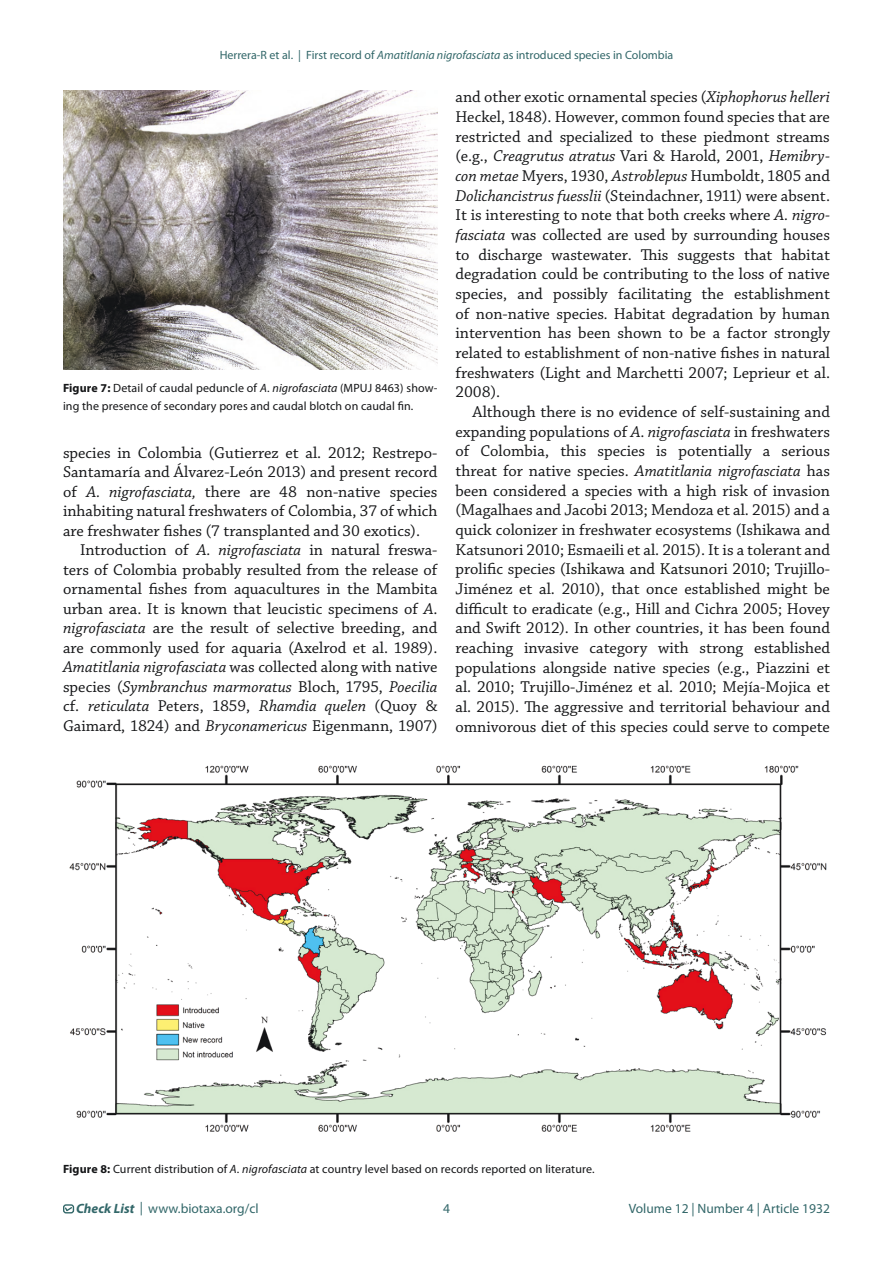
<style>
.page{position:relative;width:893px;height:1263px;background:#fff}
.page>*{position:absolute;margin:0;border:0;box-sizing:border-box;transform-origin:0 0}
.t1{font:16.5px/19.6px "Chaparral Pro";color:#141517;text-align:justify}
.t2{font:13.5px "Myriad Pro";color:#326769}
.t3{font:12px/18px "Myriad Pro";letter-spacing:.01em;color:#141517}
.t4{font:12px "Myriad Pro";color:#326769}
.s1{font-style:italic}
.s2{font-weight:700}
.s3{color:#101210}
.s4{font-weight:700;font-style:italic}
</style>
<div class="page">
<div style="left:63px;top:1204px;width:11px;height:9px;border:1px solid #326768;border-radius:2px"></div>
<svg style="left:64px;top:1206px;width:9px;height:6px"></svg>
<img style="left:63px;top:90px;width:374px;height:280px">
<img style="left:69px;top:765px;width:758px;height:367px">
<p class="t4" style="left:220px;top:50px;width:455px">Herrera-R et al. | First record of <span class="s1">Amatitlania nigrofasciata</span> as introduced species in Colombia</p>
<p class="t3" style="left:63px;top:379px;width:376px"><span class="s2">Figure 7:</span> Detail of caudal peduncle of <span class="s1">A</span>. <span class="s1">nigrofasciata</span> (MPUJ 8463) show&shy;ing the presence of secondary pores and caudal blotch on caudal fin.</p>
<p class="t1" style="left:63px;top:444px;width:376px">species in Colombia (Gutierrez et al. 2012; Restrepo-Santamaría and Álvarez-León 2013) and present record of <span class="s1">A. nigrofasciata,</span> there are 48 non-native species inhabiting natural freshwaters of Colombia, 37 of which are freshwater fishes (7 trans planted and 30 exotics).</p>
<p class="t1" style="left:63px;top:542px;width:376px;text-indent:17px">Introduction of <span class="s1">A. nigrofasciata</span> in natural freswa&shy;ters of Colombia probably resulted from the release of ornamental fishes from aquacultures in the Mambita urban area. It is known that leucistic specimens of <span class="s1">A</span>. <span class="s1">nigrofasciata</span> are the result of selective breeding, and are commonly used for aquaria (Axelrod et al. 1989).<br><span class="s1">Amatitlania nigrofasciata</span> was collected along with native species (<span class="s1">Symbranchus marmoratus</span> Bloch, 1795, <span class="s1">Poecilia </span>cf. <span class="s1">reticulata</span> Peters, 1859, <span class="s1">Rhamdia quelen</span> (Quoy &amp; Gaimard, 1824) and <span class="s1">Bryconamericus</span> Eigenmann, 1907)</p>
<p class="t1" style="left:455px;top:89px;width:376px">and other exotic ornamental species (<span class="s1">Xiphophorus helleri </span>Heckel, 1848). However, common found species that are restricted and specialized to these piedmont streams (e.g., <span class="s1">Creagrutus atratus</span> Vari &amp; Harold, 2001, <span class="s1">Hemibry&shy;con metae</span> Myers, 1930, <span class="s1">Astroblepus</span> Humboldt, 1805 and <span class="s1">Dolichancistrus fuesslii</span> (Steindachner, 1911) were absent.<br>It is interesting to note that both creeks where <span class="s1">A. nigro&shy;fasciata</span> was collected are used by surrounding houses to discharge wastewater. This suggests that habitat degradation could be contributing to the loss of native species, and possibly facilitating the establishment of non-native species<span class="s1">.</span> Habitat degradation by human intervention has been shown to be a factor strongly related to establishment of non-native fishes in natural freshwaters (Light and Marchetti 2007; Leprieur et al.<br>2008).</p>
<p class="t1" style="left:455px;top:403px;width:376px;text-indent:17px">Although there is no evidence of self-sustaining and expanding populations of <span class="s1">A</span>. <span class="s1">nigrofasciata</span> in freshwaters of Colombia, this species is potentially a serious threat for native species. <span class="s1">Amatitlania nigrofasciata</span> has been considered a species with a high risk of invasion (Magalhaes and Jacobi 2013; Mendoza et al. 2015) and a quick colonizer in freshwater ecosystems (Ishikawa and Katsunori 2010; Esmaeili et al. 2015). It is a tolerant and prolific species (<span class="s3">Ishikawa and Katsunori 2010;</span> Trujillo-Jiménez et al. 2010), that once established might be difficult to eradicate (e.g., Hill and Cichra 2005; Hovey and Swift 2012). In other countries, it has been found reaching invasive category with strong established populations alongside native species (e.g., Piazzini et al. 2010; Trujillo-Jiménez et al. 2010; Mejía-Mojica et al. 2015). The aggressive and territorial behaviour and omnivorous diet of this species could serve to compete</p>
<p class="t3" style="left:63px;top:1161px;width:533px"><span class="s2">Figure 8:</span> Current distribution of <span class="s1">A</span>. <span class="s1">nigrofasciata</span> at country level based on records reported on literature.</p>
<p class="t2" style="left:76px;top:1204px;width:184px"><span class="s4">Check List</span> | www.biotaxa.org/cl</p>
<p class="t2" style="left:629px;top:1204px;width:203px">Volume 12 | Number 4 | Article 1932</p>
<p class="t2" style="left:443px;top:1204px;width:8px">4</p>
</div>
